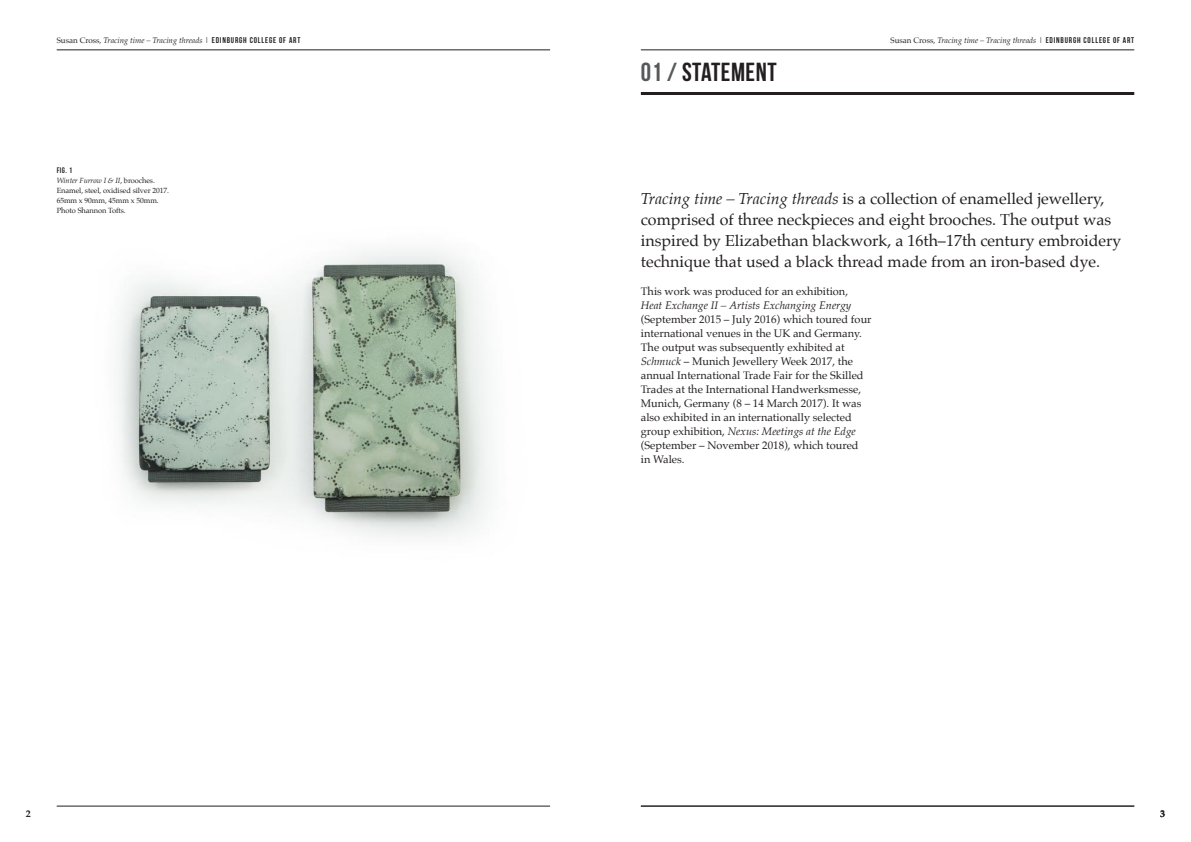
<style>
.page{position:relative;width:1191px;height:842px;background:#fff}
.page>*{position:absolute;margin:0;border:0;box-sizing:border-box;transform-origin:0 0}
._00_HEADERS{font:700 26px "Bebas Neue";letter-spacing:.02em;color:#231f20}
._02_BLACK_INTRO{font:16px/21px "Palatino";color:#231f20}
._01a_NO_INDENT_BODY{font:11px/14px "Palatino";color:#231f20}
.t1{font:700 10px "Palatino";color:#231f20}
.t2{font:italic 8px "Palatino";color:#231f20}
._04_FIGS{font:700 8px "Bebas Neue";color:#231f20}
._03_CAPTIONS{font:7.5px/10px "Palatino";letter-spacing:-.01em;color:#231f20}
.s1{font-style:normal}
.s2{font-family:"Bebas Neue";font-weight:700;font-style:normal;font-size:8.3px}
.s3{font-style:italic}
.s4{color:#57585a}
</style>
<div class="page">
<hr style="left:641px;top:50px;width:493px;height:1px;background:#231f20">
<hr style="left:57px;top:50px;width:493px;height:1px;background:#231f20">
<hr style="left:57px;top:806px;width:493px;height:1px;background:#231f20">
<hr style="left:641px;top:92px;width:493px;height:3px;background:#231f20">
<hr style="left:641px;top:806px;width:493px;height:1px;background:#231f20">
<img style="left:117px;top:249px;width:373px;height:289px">
<p class="t2" style="left:57px;top:33px;width:245px"><span class="s1">Susan Cross</span>, Tracing time – Tracing threads <span class="s1">|</span> <span class="s2">EDINBURGH COLLEGE OF ART</span></p>
<p class="t2" style="left:890px;top:33px;width:245px"><span class="s1">Susan Cross</span>, Tracing time – Tracing threads <span class="s1">|</span> <span class="s2">EDINBURGH COLLEGE OF ART</span></p>
<p class="_04_FIGS" style="left:57px;top:166px;width:17px">FIG. 1</p>
<p class="_03_CAPTIONS" style="left:57px;top:175px;width:114px"><span class="s3">Winter Furrow I &amp; II</span>, brooches.<br>Enamel, steel, oxidised silver 2017.<br>65mm x 90mm, 45mm x 50mm.<br>Photo Shannon Tofts.</p>
<p class="_00_HEADERS" style="left:641px;top:58px;width:137px"><span class="s4">01 /</span> STATEMENT</p>
<p class="_02_BLACK_INTRO" style="left:641px;top:188px;width:482px"><span class="s3">Tracing time – Tracing threads</span> is a collection of enamelled jewellery, comprised of three neckpieces and eight brooches. The output was inspired by Elizabethan blackwork, a 16th–17th century embroidery technique that used a black thread made from an iron-based dye.</p>
<p class="_01a_NO_INDENT_BODY" style="left:641px;top:284px;width:232px">This work was produced for an exhibition, <span class="s3">Heat Exchange II – Artists Exchanging Energy </span>(September 2015 – July 2016) which toured four international venues in the UK and Germany.<br>The output was subsequently exhibited at <span class="s3">Schmuck</span> – Munich Jewellery Week 2017, the annual International Trade Fair for the Skilled Trades at the International Handwerksmesse, Munich, Germany (8 – 14 March 2017). It was also exhibited in an internationally selected group exhibition, <span class="s3">Nexus: Meetings at the Edge </span>(September – November 2018), which toured<br>in Wales.</p>
<p class="t1" style="left:26px;top:805px;width:6px">2</p>
<p class="t1" style="left:1160px;top:805px;width:6px">3</p>
</div>
